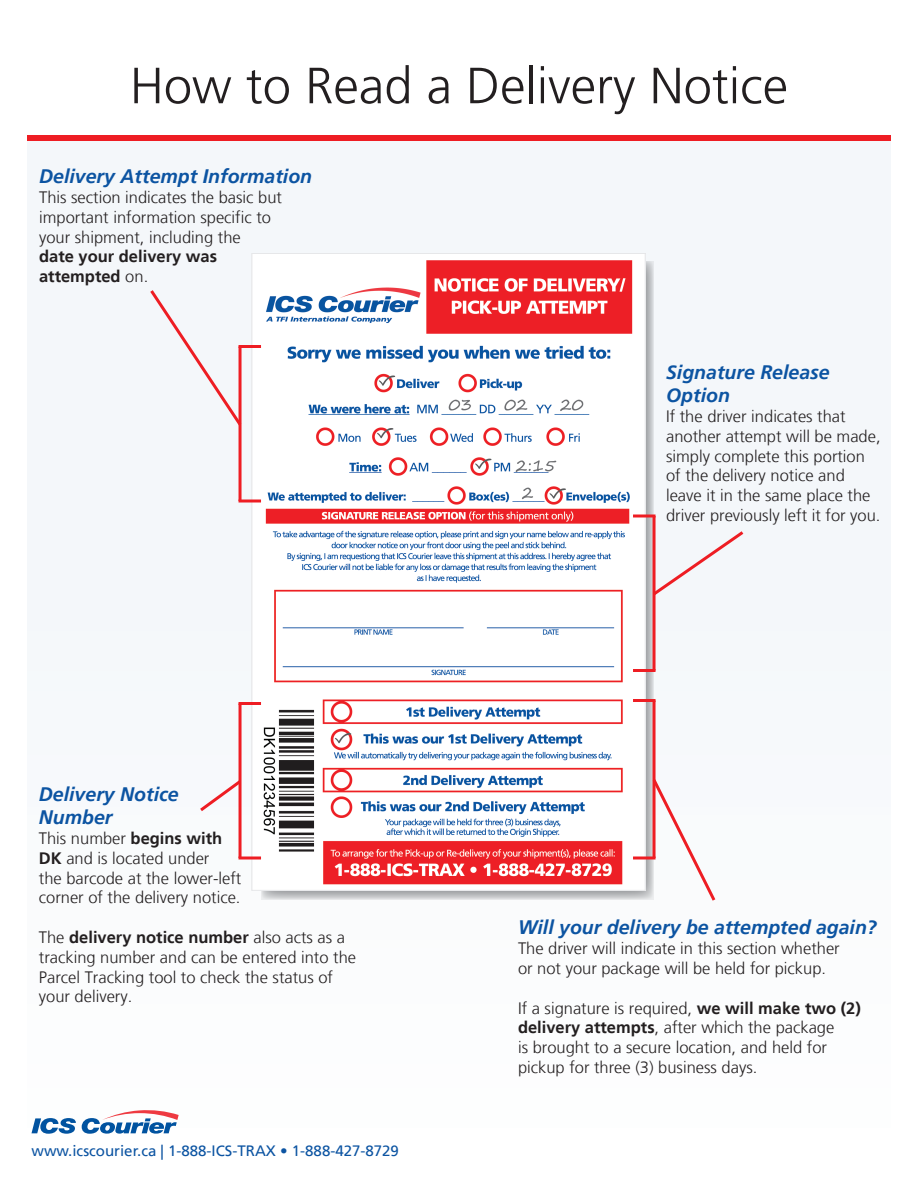
<style>
.page{position:relative;width:918px;height:1188px;background:#fff}
.page>*{position:absolute;margin:0;border:0;box-sizing:border-box;transform-origin:0 0}
.t1{font:300 50.85px "Frutiger";color:#231f20}
.t2{font:italic 700 19.5px/23.4px "Frutiger";color:#0c54a2}
.t3{font:300 16.5px/19.8px "Frutiger";color:#231f20}
.t4{font:700 16.5px/19.8px "Frutiger";color:#231f20}
.t5{font:15px "Frutiger";color:#0c54a2}
.s1{font-weight:300}
.s2{font-weight:700}
</style>
<div class="page">
<div style="left:27px;top:138px;width:864px;height:1022px;background:#f6f9fb"></div>
<div style="left:27px;top:135px;width:864px;height:6px;background:#ee1d23"></div>
<svg style="left:261px;top:261px;width:393px;height:638px"></svg>
<img style="left:254px;top:260px;width:389px;height:629px">
<hr style="left:239px;top:346px;width:3px;height:155px;background:#ee1d23">
<hr style="left:239px;top:345px;width:22px;height:3px;background:#ee1d23">
<hr style="left:239px;top:500px;width:22px;height:2px;background:#ee1d23">
<svg style="left:150px;top:290px;width:92px;height:139px"></svg>
<hr style="left:653px;top:516px;width:3px;height:154px;background:#ee1d23">
<svg style="left:633px;top:514px;width:23px;height:4px"></svg>
<hr style="left:633px;top:669px;width:23px;height:3px;background:#ee1d23">
<svg style="left:650px;top:528px;width:94px;height:70px"></svg>
<hr style="left:653px;top:700px;width:3px;height:158px;background:#ee1d23">
<hr style="left:633px;top:699px;width:23px;height:3px;background:#ee1d23">
<svg style="left:633px;top:856px;width:17px;height:4px"></svg>
<svg style="left:650px;top:776px;width:66px;height:125px"></svg>
<hr style="left:239px;top:704px;width:3px;height:154px;background:#ee1d23">
<hr style="left:239px;top:702px;width:22px;height:3px;background:#ee1d23">
<svg style="left:239px;top:856px;width:22px;height:4px"></svg>
<svg style="left:200px;top:777px;width:42px;height:37px"></svg>
<svg style="left:31px;top:1118px;width:45px;height:16px"></svg>
<svg style="left:82px;top:1110px;width:97px;height:24px"></svg>
<h1 class="t1" style="left:130px;top:57px;width:660px">How to Read a Delivery Notice</h1>
<p class="t2" style="left:39px;top:165px;width:275px">Delivery Attempt Information</p>
<p class="t3" style="left:39px;top:188px;width:244px">This section indicates the basic but important information specific to your shipment, including the</p>
<p class="t4" style="left:39px;top:247px;width:179px">date your delivery was attempted <span class="s1">on.</span></p>
<p class="t2" style="left:39px;top:782px;width:141px">Delivery Notice<br>Number</p>
<p class="t3" style="left:39px;top:829px;width:204px">This number <span class="s2">begins with<br>DK</span> and is located under<br>the barcode at the lower-left corner of the delivery notice.</p>
<p class="t3" style="left:39px;top:928px;width:319px">The <span class="s2">delivery notice number</span> also acts as a tracking number and can be entered into the Parcel Tracking tool to check the status of your delivery.</p>
<p class="t5" style="left:31px;top:1142px;width:369px">www.icscourier.ca | 1-888-ICS-TRAX • 1-888-427-8729</p>
<p class="t2" style="left:666px;top:360px;width:165px">Signature Release<br>Option</p>
<p class="t3" style="left:666px;top:407px;width:216px">If the driver indicates that another attempt will be made, simply complete this portion of the delivery notice and leave it in the same place the driver previously left it for you.</p>
<p class="t2" style="left:518px;top:916px;width:360px">Will your delivery be attempted again?</p>
<p class="t3" style="left:518px;top:939px;width:323px">The driver will indicate in this section whether or not your package will be held for pickup.</p>
<p class="t3" style="left:518px;top:998px;width:344px">If a signature is required, <span class="s2">we will make two (2) delivery attempts</span>, after which the package<br>is brought to a secure location, and held for pickup for three (3) business days.</p>
</div>
